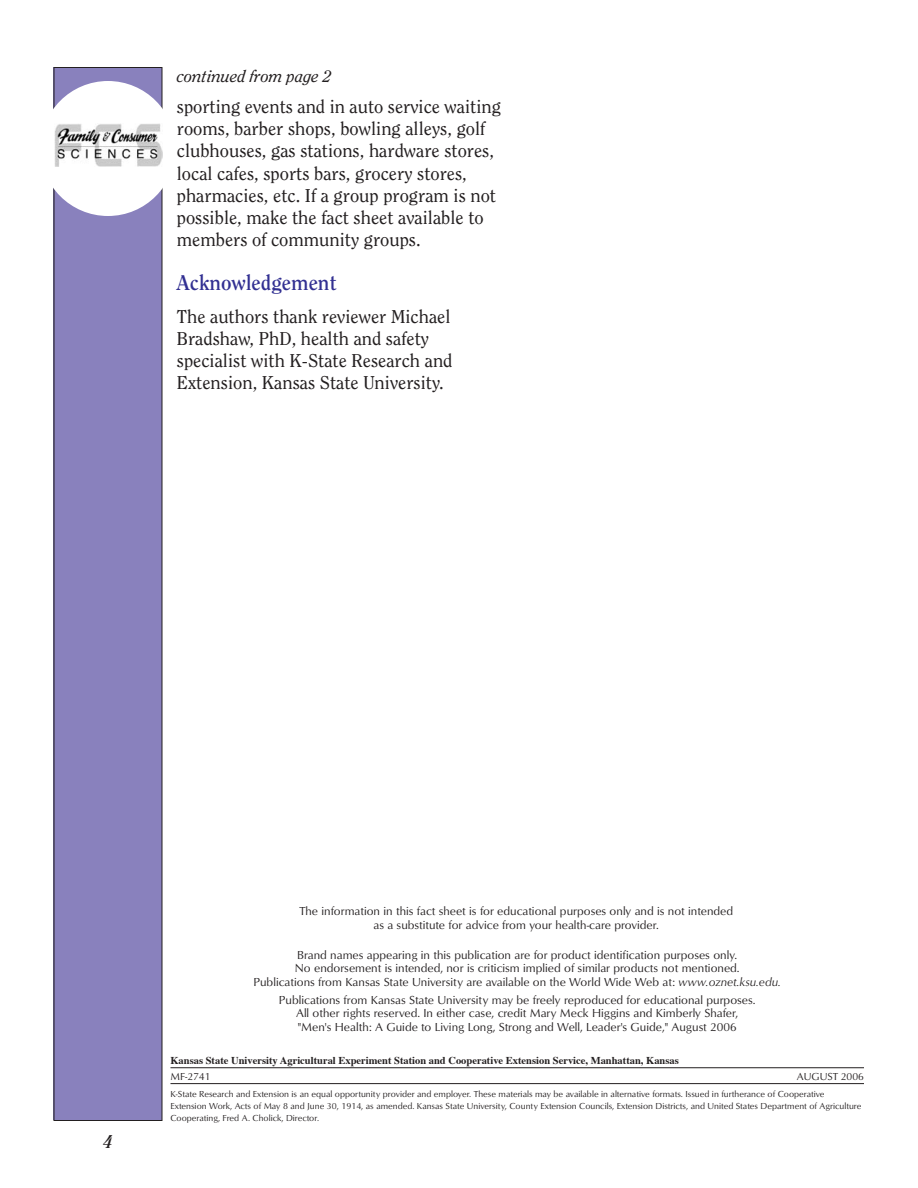
<style>
.page{position:relative;width:918px;height:1188px;background:#fff}
.page>*{position:absolute;margin:0;border:0;box-sizing:border-box;transform-origin:0 0}
.subhead{font:700 21px "Clearface";color:#323092}
.Body_text{font:18.45px/22.2px "Clearface";color:#231f20}
.Body_text-2{font:italic 16.5px "Clearface";color:#231f20}
.disclaimer{font:12px/13.5px "Optimum Roman DTC";color:#231f20;text-align:center}
.t1{font:700 10.5px "Times";color:#231f20}
.t2{font:10.5px "Optimum Roman DTC";color:#231f20}
.t3{font:9px/12px "Optimum Roman DTC";color:#231f20}
.s1{font-family:"Optimum Roman Italic DTC"}
</style>
<div class="page">
<div style="left:54px;top:68px;width:108px;height:1052px;background:#8981bd"></div>
<div style="left:40px;top:81px;width:136px;height:135px;background:#fff;border-radius:50%"></div>
<img style="left:54px;top:123px;width:109px;height:44px">
<hr style="left:170px;top:1067px;width:694px;height:1px;background:#231f20">
<hr style="left:170px;top:1083px;width:694px;height:1px;background:#231f20">
<p class="Body_text-2" style="left:177px;top:67px;width:156px">continued from page 2</p>
<p class="Body_text" style="left:177px;top:95px;width:326px">sporting events and in auto service waiting rooms, barber shops, bowling alleys, golf clubhouses, gas stations, hardware stores, local cafes, sports bars, grocery stores, pharmacies, etc. If a group program is not possible, make the fact sheet available to members of community groups.</p>
<p class="subhead" style="left:177px;top:270px;width:161px">Acknowledgement</p>
<p class="Body_text" style="left:177px;top:305px;width:277px">The authors thank reviewer Michael Bradshaw, PhD, health and safety specialist with K-State Research and Extension, Kansas State University.</p>
<p class="disclaimer" style="left:299px;top:904px;width:435px">The information in this fact sheet is for educational purposes only and is not intended as a substitute for advice from your health-care provider.</p>
<p class="disclaimer" style="left:253px;top:948px;width:529px">Brand names appearing in this publication are for product identification purposes only.<br>No endorsement is intended, nor is criticism implied of similar products not mentioned.<br>Publications from Kansas State University are available on the World Wide Web at: <span class="s1">www.oznet.ksu.edu.</span></p>
<p class="disclaimer" style="left:279px;top:993px;width:478px">Publications from Kansas State University may be freely reproduced for educational purposes.<br>All other rights reserved. In either case, credit Mary Meck Higgins and Kimberly Shafer, "Men's Health: A Guide to Living Long, Strong and Well, Leader's Guide," August 2006</p>
<p class="t1" style="left:170px;top:1050px;width:510px">Kansas State University Agricultural Experiment Station and Cooperative Extension Service, Manhattan, Kansas</p>
<p class="t2" style="left:170px;top:1070px;width:42px">MF-2741</p>
<p class="t2" style="left:797px;top:1070px;width:69px">AUGUST 2006</p>
<p class="t3" style="left:170px;top:1087px;width:692px">K-State Research and Extension is an equal opportunity provider and employer. These materials may be available in alternative formats. Issued in furtherance of Cooperative<br>Extension Work, Acts of May 8 and June 30, 1914, as amended. Kansas State University, County Extension Councils, Extension Districts, and United States Department of Agriculture<br>Cooperating, Fred A. Cholick, Director.</p>
</div>
